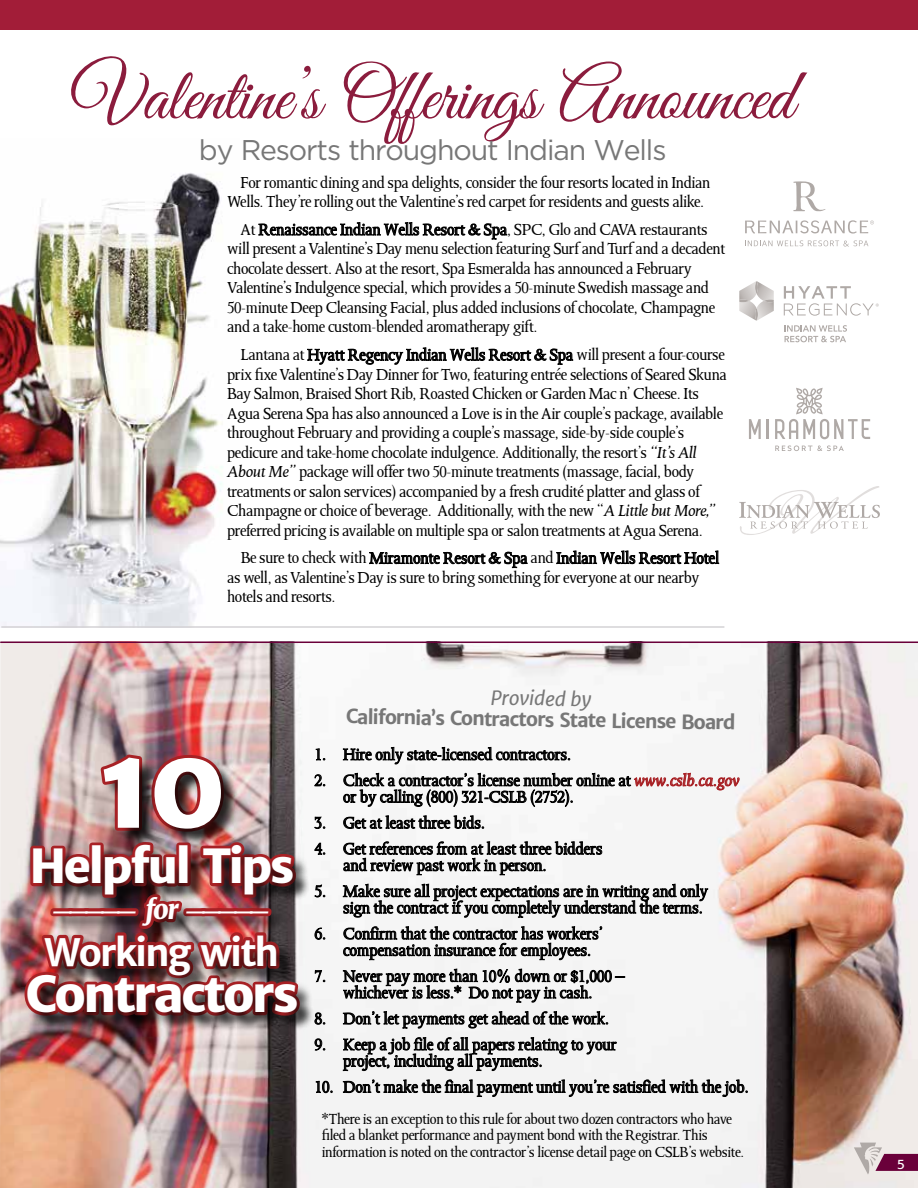
<style>
.page{position:relative;width:918px;height:1188px;background:#fff}
.page>*{position:absolute;margin:0;border:0;box-sizing:border-box;transform-origin:0 0}
.t1{font:800 112.5px "Merriweather Sans";color:#fff}
.t2{font:73.5px "Great Vibes";letter-spacing:-.01em;color:#8b1c3d}
.t3{font:800 49.5px "Merriweather Sans";letter-spacing:-.06em;color:#fff}
.t4{font:800 46.5px "Merriweather Sans";letter-spacing:-.06em;color:#fff}
.t5{font:700 37.5px "Merriweather Sans";letter-spacing:-.06em;color:#fff}
.t6{font:28.5px "Gotham";letter-spacing:-.04em;color:#777}
.t7{font:italic 800 27px "Merriweather";color:#fff}
.t8{font:700 19.5px "Merriweather Sans";color:#777}
.t9{font:italic 19.5px "Merriweather Sans";color:#777}
.t10{font:18px/19.5px "Octavian";letter-spacing:-.02em;color:#000}
.t11{font:16.5px/16.5px "Octavian";letter-spacing:-.02em;color:#000}
.t12{font:13.5px "Formata";color:#fff}
.s1{font-style:italic}
.s2{font-style:italic;color:#a82125}
</style>
<div class="page">
<img style="left:0;top:173px;width:222px;height:455px">
<img style="left:0;top:641px;width:918px;height:547px">
<hr style="left:0;top:0;width:4px;height:29px;background:#a21d38">
<div style="left:4px;top:0;width:914px;height:29px;background:#a21d38"></div>
<svg style="left:854px;top:1143px;width:64px;height:32px;background:#bb96a6"></svg>
<svg style="left:258px;top:222px;width:249px;height:18px"></svg>
<svg style="left:307px;top:347px;width:266px;height:18px"></svg>
<svg style="left:369px;top:551px;width:159px;height:18px"></svg>
<svg style="left:556px;top:551px;width:163px;height:13px"></svg>
<svg style="left:316px;top:748px;width:9px;height:12px"></svg>
<svg style="left:343px;top:747px;width:227px;height:17px"></svg>
<svg style="left:315px;top:774px;width:10px;height:12px"></svg>
<svg style="left:343px;top:772px;width:397px;height:35px"></svg>
<svg style="left:315px;top:817px;width:10px;height:12px"></svg>
<svg style="left:343px;top:815px;width:141px;height:14px"></svg>
<svg style="left:315px;top:843px;width:10px;height:12px"></svg>
<svg style="left:343px;top:841px;width:259px;height:34px"></svg>
<svg style="left:315px;top:884px;width:10px;height:13px"></svg>
<svg style="left:343px;top:883px;width:365px;height:35px"></svg>
<svg style="left:315px;top:928px;width:10px;height:12px"></svg>
<svg style="left:343px;top:926px;width:259px;height:34px"></svg>
<svg style="left:315px;top:970px;width:10px;height:12px"></svg>
<svg style="left:343px;top:969px;width:282px;height:34px"></svg>
<svg style="left:315px;top:1012px;width:10px;height:13px"></svg>
<svg style="left:343px;top:1011px;width:265px;height:18px"></svg>
<svg style="left:315px;top:1038px;width:10px;height:13px"></svg>
<svg style="left:343px;top:1037px;width:274px;height:34px"></svg>
<svg style="left:316px;top:1081px;width:17px;height:12px"></svg>
<svg style="left:343px;top:1080px;width:405px;height:17px"></svg>
<svg style="left:745px;top:220px;width:129px;height:14px"></svg>
<svg style="left:793px;top:181px;width:33px;height:30px"></svg>
<svg style="left:745px;top:240px;width:123px;height:7px"></svg>
<svg style="left:784px;top:286px;width:95px;height:30px"></svg>
<svg style="left:739px;top:281px;width:35px;height:40px"></svg>
<svg style="left:785px;top:325px;width:62px;height:17px"></svg>
<svg style="left:749px;top:419px;width:12px;height:20px"></svg>
<hr style="left:767px;top:419px;width:2px;height:20px;background:#afa9a6">
<svg style="left:775px;top:388px;width:95px;height:51px"></svg>
<svg style="left:775px;top:445px;width:69px;height:6px"></svg>
<svg style="left:739px;top:486px;width:141px;height:49px"></svg>
<img style="left:22px;top:751px;width:281px;height:268px">
<div style="left:30px;top:760px;width:285px;height:271px;background:#000;opacity:.75"></div>
<hr style="left:2px;top:626px;width:722px;height:2px;background:#d4d2d5">
<hr style="left:1px;top:642px;width:917px;height:1px;background:#6a003a">
<h2 class="t2" style="left:72px;top:56px;width:724px">Valentine’s Offerings Announced</h2>
<h3 class="t6" style="left:199px;top:132px;width:469px">by Resorts throughout Indian Wells</h3>
<p class="t10" style="left:227px;top:172px;width:485px;text-indent:14px">For romantic dining and spa delights, consider the four resorts located in Indian<br>Wells. They’re rolling out the Valentine’s red carpet for residents and guests alike.</p>
<p class="t10" style="left:227px;top:219px;width:500px;text-indent:14px">At Renaissance Indian Wells Resort &amp; Spa, SPC, Glo and CAVA restaurants will present a Valentine’s Day menu selection featuring Surf and Turf and a decadent chocolate dessert. Also at the resort, Spa Esmeralda has announced a February Valentine’s Indulgence special, which provides a 50-minute Swedish massage and 50-minute Deep Cleansing Facial, plus added inclusions of chocolate, Champagne and a take-home custom-blended aromatherapy gift.</p>
<p class="t10" style="left:227px;top:345px;width:501px;text-indent:14px">Lantana at Hyatt Regency Indian Wells Resort &amp; Spa will present a four-course prix fixe Valentine’s Day Dinner for Two, featuring entrée selections of Seared Skuna Bay Salmon, Braised Short Rib, Roasted Chicken or Garden Mac n’ Cheese. Its Agua Serena Spa has also announced a Love is in the Air couple’s package, available throughout February and providing a couple’s massage, side-by-side couple’s pedicure and take-home chocolate indulgence. Additionally, the resort’s <span class="s1">“It’s All About Me”</span> package will offer two 50-minute treatments (massage, facial, body treatments or salon services) accompanied by a fresh crudité platter and glass of Champagne or choice of beverage. Additionally, with the new “<span class="s1">A Little but More,” </span>preferred pricing is available on multiple spa or salon treatments at Agua Serena.</p>
<p class="t10" style="left:227px;top:548px;width:493px;text-indent:14px">Be sure to check with Miramonte Resort &amp; Spa and Indian Wells Resort Hotel as well, as Valentine’s Day is sure to bring something for everyone at our nearby hotels and resorts.</p>
<h1 class="t1" style="left:97px;top:718px;width:132px">10</h1>
<h3 class="t4" style="left:29px;top:838px;width:267px">Helpful Tips</h3>
<h3 class="t7" style="left:55px;top:882px;width:216px">_____ for _____</h3>
<h3 class="t5" style="left:45px;top:929px;width:236px">Working with</h3>
<h3 class="t3" style="left:25px;top:964px;width:275px">Contractors</h3>
<p class="t9" style="left:491px;top:686px;width:102px;rotate:1deg">Provided by</p>
<p class="t8" style="left:346px;top:704px;width:391px;rotate:1deg">California’s Contractors State License Board</p>
<p class="t10" style="left:315px;top:744px;width:258px">1. Hire only state-licensed contractors.</p>
<p class="t10" style="left:343px;top:772px;width:398px;line-height:16.5px;text-indent:-28px">2. Check a contractor’s license number online at <span class="s2">www.cslb.ca.gov </span>or by calling (800) 321-CSLB (2752).</p>
<p class="t10" style="left:315px;top:813px;width:172px">3. Get at least three bids.</p>
<p class="t10" style="left:343px;top:840px;width:261px;line-height:16.5px;text-indent:-28px">4. Get references from at least three bidders and review past work in person.</p>
<p class="t10" style="left:315px;top:882px;width:395px;line-height:16.5px;text-align:right">5. Make sure all project expectations are in writing and only sign the contract if you completely understand the terms.</p>
<p class="t10" style="left:343px;top:925px;width:261px;line-height:16.5px;text-indent:-28px">6. Confirm that the contractor has workers’ compensation insurance for employees.</p>
<p class="t10" style="left:315px;top:967px;width:311px;line-height:16.5px;text-align:center">7. Never pay more than 10% down or $1,000 – whichever is less.* Do not pay in cash.</p>
<p class="t10" style="left:315px;top:1008px;width:296px">8. Don’t let payments get ahead of the work.</p>
<p class="t10" style="left:343px;top:1036px;width:275px;line-height:16.5px;text-indent:-28px">9. Keep a job file of all papers relating to your project, including all payments.</p>
<p class="t10" style="left:315px;top:1077px;width:436px">10. Don’t make the final payment until you’re satisfied with the job.</p>
<p class="t11" style="left:322px;top:1110px;width:424px">*There is an exception to this rule for about two dozen contractors who have filed a blanket performance and payment bond with the Registrar. This information is noted on the contractor’s license detail page on CSLB’s website.</p>
<p class="t12" style="left:897px;top:1156px;width:9px">5</p>
</div>
